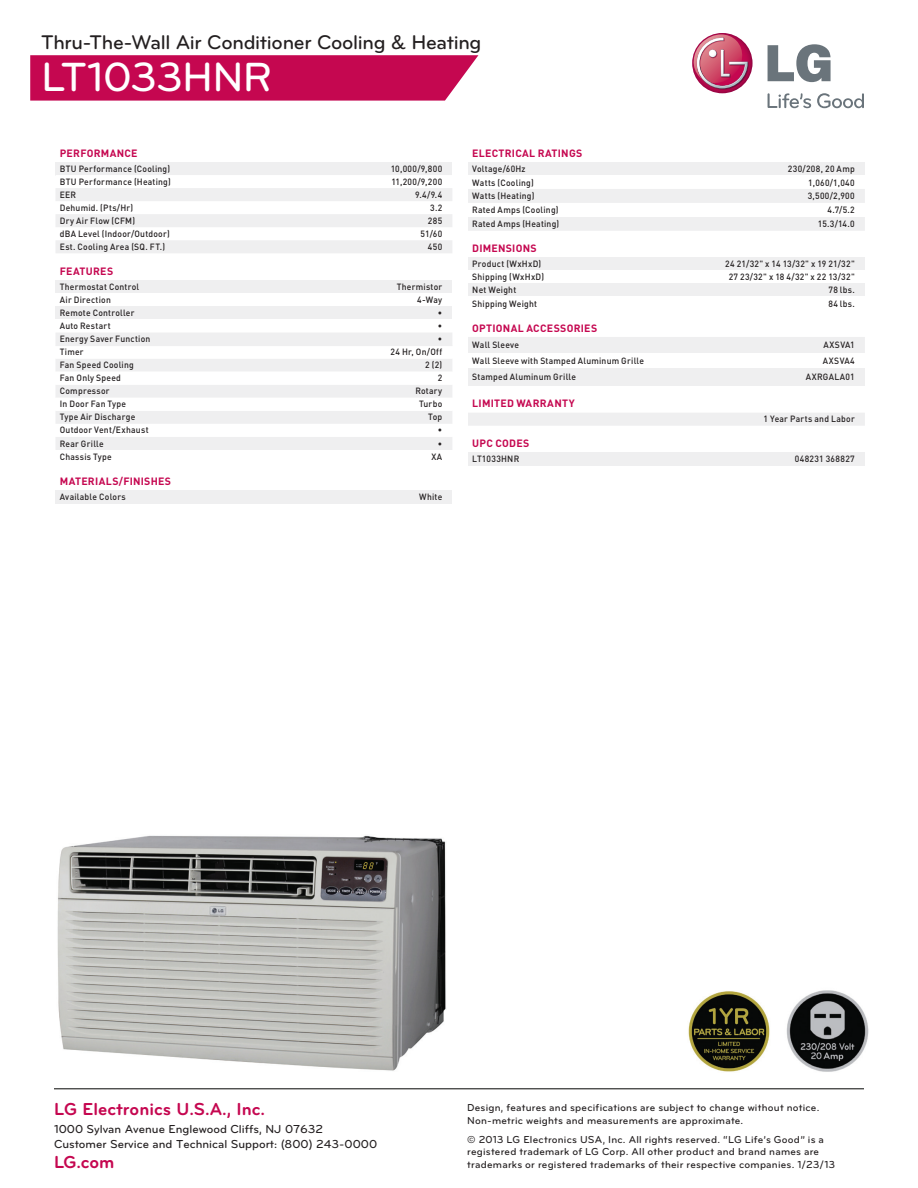
<style>
.page{position:relative;width:918px;height:1188px;background:#fff}
.page>*{position:absolute;margin:0;border:0;box-sizing:border-box;transform-origin:0 0}
.t1{font:500 42.3px "Bryant LG";letter-spacing:-.02em;color:#fff}
.t2{font:500 20.55px "Bryant LG";letter-spacing:-.015em;color:#231f20}
.t3{font:700 18px "Bryant Pro";color:#c50750}
.t4{font:500 12px/15px "Bryant Pro";color:#231f20}
.t5{font:500 10.5px/12.6px "Bryant Pro";letter-spacing:.02em;color:#231f20}
.t6{font:700 10.5px "DIN";letter-spacing:.025em;color:#c50750}
.t7{font:500 9px "DIN";letter-spacing:.03em;color:#231f20;scale:.95 1}
</style>
<div class="page">
<svg style="left:30px;top:55px;width:448px;height:46px;background:#c71358"></svg>
<div style="left:56px;top:162px;width:396px;height:13px;background:#efeff0"></div>
<svg style="left:56px;top:188px;width:396px;height:65px"></svg>
<div style="left:56px;top:280px;width:396px;height:13px;background:#efeff0"></div>
<div style="left:56px;top:306px;width:396px;height:13px;background:#efeff0"></div>
<div style="left:56px;top:333px;width:396px;height:12px;background:#efeff0"></div>
<svg style="left:56px;top:359px;width:396px;height:91px;fill:#efeff0"></svg>
<hr style="left:56px;top:345px;width:396px;height:1px;background:#efeff0">
<div style="left:56px;top:490px;width:396px;height:14px;background:#efeff0"></div>
<div style="left:468px;top:162px;width:397px;height:14px;background:#efeff0"></div>
<div style="left:468px;top:189px;width:397px;height:42px;background:#efeff0"></div>
<div style="left:468px;top:203px;width:397px;height:14px;background:#fff"></div>
<div style="left:468px;top:258px;width:397px;height:13px;background:#efeff0"></div>
<div style="left:468px;top:284px;width:397px;height:13px;background:#efeff0"></div>
<svg style="left:468px;top:337px;width:397px;height:89px"></svg>
<div style="left:468px;top:353px;width:397px;height:15px;background:#fff"></div>
<div style="left:468px;top:368px;width:397px;height:18px;background:#efeff0"></div>
<div style="left:468px;top:453px;width:397px;height:13px;background:#efeff0"></div>
<div style="left:692px;top:33px;width:60px;height:60px;background:#a40646;border-radius:30px"></div>
<svg style="left:692px;top:34px;width:57px;height:56px"></svg>
<svg style="left:768px;top:44px;width:63px;height:38px"></svg>
<svg style="left:768px;top:93px;width:43px;height:15px"></svg>
<svg style="left:817px;top:93px;width:47px;height:15px"></svg>
<hr style="left:54px;top:1089px;width:810px;height:1px;background:#040503">
<img style="left:786px;top:990px;width:83px;height:82px">
<img style="left:688px;top:991px;width:82px;height:81px">
<img style="left:57px;top:835px;width:389px;height:236px">
<h2 class="t2" style="left:41px;top:30px;width:442px">Thru-The-Wall Air Conditioner Cooling &amp; Heating</h2>
<h1 class="t1" style="left:41px;top:51px;width:233px">LT1033HNR</h1>
<p class="t6" style="left:60px;top:146px;width:79px">PERFORMANCE</p>
<p class="t7" style="left:60px;top:163px;width:118px">BTU Performance (Cooling)</p>
<p class="t7" style="left:391px;top:163px;width:56px">10,000/9,800</p>
<p class="t7" style="left:60px;top:176px;width:118px">BTU Performance (Heating)</p>
<p class="t7" style="left:391px;top:176px;width:55px">11,200/9,200</p>
<p class="t7" style="left:60px;top:189px;width:19px">EER</p>
<p class="t7" style="left:415px;top:189px;width:30px">9.4/9.4</p>
<p class="t7" style="left:60px;top:202px;width:79px">Dehumid. (Pts/Hr)</p>
<p class="t7" style="left:430px;top:202px;width:14px">3.2</p>
<p class="t7" style="left:60px;top:215px;width:81px">Dry Air Flow (CFM)</p>
<p class="t7" style="left:428px;top:215px;width:17px">285</p>
<p class="t7" style="left:60px;top:228px;width:117px">dBA Level (Indoor/Outdoor)</p>
<p class="t7" style="left:421px;top:228px;width:24px">51/60</p>
<p class="t7" style="left:60px;top:241px;width:112px">Est. Cooling Area (SQ. FT.)</p>
<p class="t7" style="left:428px;top:241px;width:17px">450</p>
<p class="t6" style="left:60px;top:264px;width:55px">FEATURES</p>
<p class="t7" style="left:60px;top:281px;width:85px">Thermostat Control</p>
<p class="t7" style="left:397px;top:281px;width:49px">Thermistor</p>
<p class="t7" style="left:60px;top:294px;width:55px">Air Direction</p>
<p class="t7" style="left:417px;top:294px;width:28px">4-Way</p>
<p class="t7" style="left:60px;top:307px;width:80px">Remote Controller</p>
<p class="t7" style="left:438px;top:307px;width:6px">•</p>
<p class="t7" style="left:60px;top:320px;width:55px">Auto Restart</p>
<p class="t7" style="left:438px;top:320px;width:6px">•</p>
<p class="t7" style="left:60px;top:333px;width:97px">Energy Saver Function</p>
<p class="t7" style="left:438px;top:333px;width:6px">•</p>
<p class="t7" style="left:60px;top:346px;width:27px">Timer</p>
<p class="t7" style="left:391px;top:346px;width:56px">24 Hr, On/Off</p>
<p class="t7" style="left:60px;top:359px;width:79px">Fan Speed Cooling</p>
<p class="t7" style="left:425px;top:359px;width:20px">2 (2)</p>
<p class="t7" style="left:60px;top:372px;width:66px">Fan Only Speed</p>
<p class="t7" style="left:438px;top:372px;width:6px">2</p>
<p class="t7" style="left:60px;top:385px;width:54px">Compressor</p>
<p class="t7" style="left:415px;top:385px;width:30px">Rotary</p>
<p class="t7" style="left:60px;top:398px;width:71px">In Door Fan Type</p>
<p class="t7" style="left:419px;top:398px;width:26px">Turbo</p>
<p class="t7" style="left:60px;top:411px;width:81px">Type Air Discharge</p>
<p class="t7" style="left:428px;top:411px;width:16px">Top</p>
<p class="t7" style="left:60px;top:424px;width:95px">Outdoor Vent/Exhaust</p>
<p class="t7" style="left:438px;top:424px;width:6px">•</p>
<p class="t7" style="left:60px;top:438px;width:48px">Rear Grille</p>
<p class="t7" style="left:438px;top:438px;width:6px">•</p>
<p class="t7" style="left:60px;top:451px;width:56px">Chassis Type</p>
<p class="t7" style="left:431px;top:451px;width:13px">XA</p>
<p class="t6" style="left:60px;top:474px;width:113px">MATERIALS/FINISHES</p>
<p class="t7" style="left:60px;top:491px;width:71px">Available Colors</p>
<p class="t7" style="left:419px;top:491px;width:26px">White</p>
<p class="t6" style="left:472px;top:146px;width:111px">ELECTRICAL RATINGS</p>
<p class="t7" style="left:472px;top:163px;width:58px">Voltage/60Hz</p>
<p class="t7" style="left:788px;top:163px;width:72px">230/208, 20 Amp</p>
<p class="t7" style="left:472px;top:177px;width:66px">Watts (Cooling)</p>
<p class="t7" style="left:808px;top:177px;width:50px">1,060/1,040</p>
<p class="t7" style="left:472px;top:190px;width:67px">Watts (Heating)</p>
<p class="t7" style="left:808px;top:190px;width:51px">3,500/2,900</p>
<p class="t7" style="left:472px;top:204px;width:92px">Rated Amps (Cooling)</p>
<p class="t7" style="left:827px;top:204px;width:30px">4.7/5.2</p>
<p class="t7" style="left:472px;top:218px;width:93px">Rated Amps (Heating)</p>
<p class="t7" style="left:818px;top:218px;width:40px">15.3/14.0</p>
<p class="t6" style="left:472px;top:242px;width:66px">DIMENSIONS</p>
<p class="t7" style="left:472px;top:258px;width:74px">Product (WxHxD)</p>
<p class="t7" style="left:725px;top:258px;width:138px">24 21/32" x 14 13/32" x 19 21/32"</p>
<p class="t7" style="left:472px;top:271px;width:77px">Shipping (WxHxD)</p>
<p class="t7" style="left:729px;top:271px;width:134px">27 23/32" x 18 4/32" x 22 13/32"</p>
<p class="t7" style="left:472px;top:284px;width:48px">Net Weight</p>
<p class="t7" style="left:828px;top:284px;width:29px">78 lbs.</p>
<p class="t7" style="left:472px;top:298px;width:70px">Shipping Weight</p>
<p class="t7" style="left:828px;top:298px;width:29px">84 lbs.</p>
<p class="t6" style="left:472px;top:321px;width:126px">OPTIONAL ACCESSORIES</p>
<p class="t7" style="left:472px;top:339px;width:51px">Wall Sleeve</p>
<p class="t7" style="left:824px;top:339px;width:34px">AXSVA1</p>
<p class="t7" style="left:472px;top:355px;width:182px">Wall Sleeve with Stamped Aluminum Grille</p>
<p class="t7" style="left:823px;top:355px;width:35px">AXSVA4</p>
<p class="t7" style="left:472px;top:371px;width:111px">Stamped Aluminum Grille</p>
<p class="t7" style="left:806px;top:371px;width:53px">AXRGALA01</p>
<p class="t6" style="left:472px;top:397px;width:104px">LIMITED WARRANTY</p>
<p class="t7" style="left:764px;top:413px;width:98px">1 Year Parts and Labor</p>
<p class="t6" style="left:472px;top:437px;width:59px">UPC CODES</p>
<p class="t7" style="left:472px;top:453px;width:51px">LT1033HNR</p>
<p class="t7" style="left:795px;top:453px;width:65px">048231 368827</p>
<h3 class="t3" style="left:54px;top:1098px;width:213px">LG Electronics U.S.A., Inc.</h3>
<h3 class="t4" style="left:54px;top:1122px;width:325px">1000 Sylvan Avenue Englewood Cliffs, NJ 07632<br>Customer Service and Technical Support: (800) 243-0000</h3>
<h3 class="t3" style="left:54px;top:1151px;width:62px">LG.com</h3>
<p class="t5" style="left:467px;top:1102px;width:354px">Design, features and specifications are subject to change without notice.<br>Non-metric weights and measurements are approximate.</p>
<p class="t5" style="left:467px;top:1133px;width:370px">© 2013 LG Electronics USA, Inc. All rights reserved. “LG Life’s Good” is a registered trademark of LG Corp. All other product and brand names are trademarks or registered trademarks of their respective companies. 1/23/13</p>
</div>
